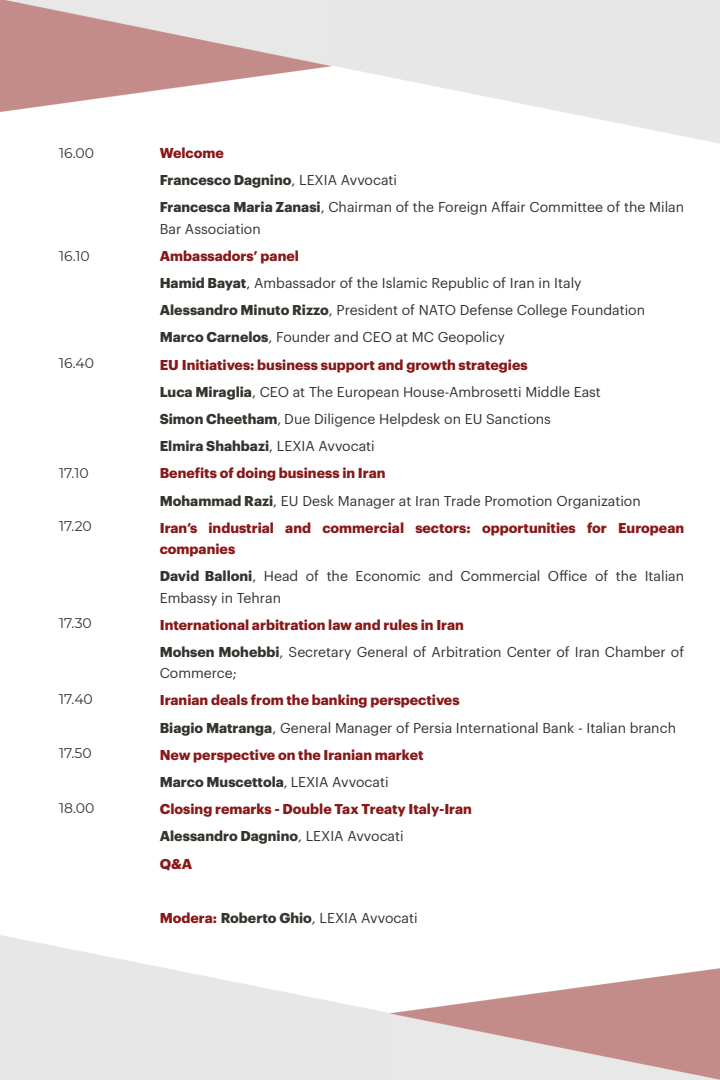
<style>
.page{position:relative;width:720px;height:1080px;background:#fff}
.page>*{position:absolute;margin:0;border:0;box-sizing:border-box;transform-origin:0 0}
.t1{font:14px/27.2px "Graphik";color:#36332e}
.t2{font:700 14px/27.2px "Graphik";color:#881819}
.t3{font:14px "Montserrat";color:#36332e}
.s1{font-weight:700;color:#881819}
.s2{font-weight:700}
.s3{color:#36332e}
.s4{font-weight:400;color:#36332e}
</style>
<div class="page">
<img style="left:0;top:0;width:332px;height:111px">
<img style="left:390px;top:968px;width:330px;height:111px">
<p class="t3" style="left:59px;top:144px;width:37px">16.00</p>
<p class="t3" style="left:59px;top:247px;width:32px">16.10</p>
<p class="t3" style="left:59px;top:354px;width:37px">16.40</p>
<p class="t3" style="left:59px;top:464px;width:31px">17.10</p>
<p class="t3" style="left:59px;top:518px;width:34px">17.20</p>
<p class="t3" style="left:59px;top:615px;width:34px">17.30</p>
<p class="t3" style="left:59px;top:690px;width:35px">17.40</p>
<p class="t3" style="left:59px;top:745px;width:34px">17.50</p>
<p class="t3" style="left:59px;top:799px;width:37px">18.00</p>
<p class="t1" style="left:160px;top:138px;width:526px"><span class="s1">Welcome<br></span><span class="s2">Francesco Dagnino</span>, LEXIA Avvocati<br><span class="s2">Francesca Maria Zanasi</span>, Chairman of the Foreign Affair Committee of the Milan</p>
<p class="t1" style="left:160px;top:214px;width:103px">Bar Association</p>
<p class="t1" style="left:160px;top:241px;width:526px"><span class="s1">Ambassadors’ panel<br></span><span class="s2">Hamid Bayat</span>, Ambassador of the Islamic Republic of Iran in Italy<br><span class="s2">Alessandro Minuto Rizzo</span>, President of NATO Defense College Foundation <span class="s2">Marco Carnelos</span>, Founder and CEO at MC Geopolicy<br><span class="s1">EU Initiatives: business support and growth strategies<br></span><span class="s2">Luca Miraglia</span>, CEO at The European House-Ambrosetti Middle East<br><span class="s2">Simon Cheetham</span>, Due Diligence Helpdesk on EU Sanctions<br><span class="s2">Elmira Shahbazi</span>, LEXIA Avvocati<br><span class="s1">Benefits of doing business in Iran<br></span><span class="s2">Mohammad Razi</span>, EU Desk Manager at Iran Trade Promotion Organization<br><span class="s1">Iran’s industrial and commercial sectors: opportunities for European</span></p>
<p class="t1" style="left:160px;top:534px;width:526px"><span class="s1">companies<br></span><span class="s2">David Balloni</span>, Head of the Economic and Commercial Office of the Italian</p>
<p class="t1" style="left:160px;top:583px;width:123px">Embassy in Tehran</p>
<p class="t1" style="left:160px;top:610px;width:526px"><span class="s1">International arbitration law and rules in Iran<br></span><span class="s2">Mohsen Mohebbi</span>, Secretary General of Arbitration Center of Iran Chamber of</p>
<p class="t1" style="left:160px;top:658px;width:79px">Commerce;</p>
<p class="t2" style="left:160px;top:685px;width:518px">Iranian deals from the banking perspectives<br><span class="s3">Biagio Matranga</span><span class="s4">, General Manager of Persia International Bank - Italian branch </span>New perspective on the Iranian market<br><span class="s3">Marco Muscettola</span><span class="s4">, LEXIA Avvocati<br></span>Closing remarks - Double Tax Treaty Italy-Iran<br><span class="s3">Alessandro Dagnino</span><span class="s4">, LEXIA Avvocati<br></span>Q&amp;A</p>
<p class="t1" style="left:160px;top:903px;width:259px"><span class="s1">Modera:</span> <span class="s2">Roberto Ghio</span>, LEXIA Avvocati</p>
</div>
